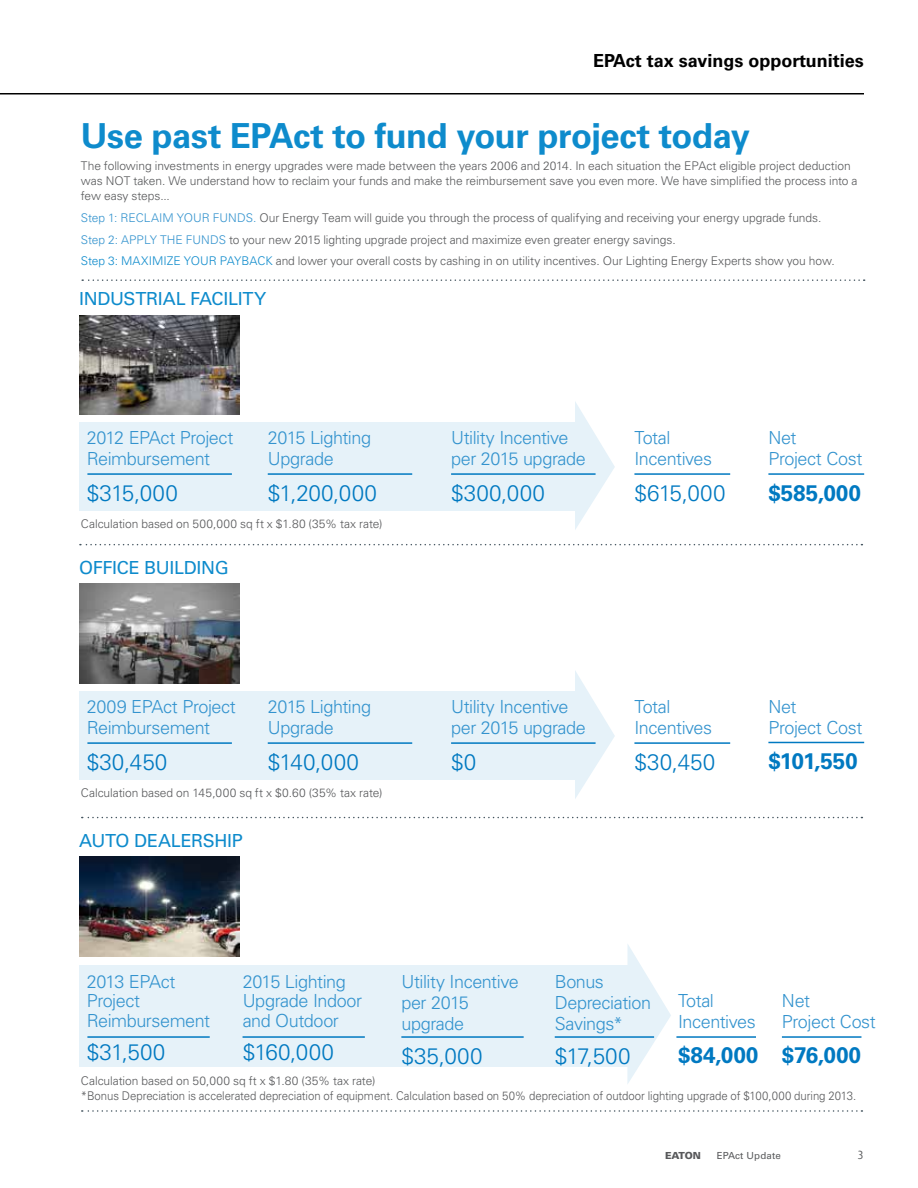
<style>
.page{position:relative;width:918px;height:1188px;background:#fff}
.page>*{position:absolute;margin:0;border:0;box-sizing:border-box;transform-origin:0 0}
.t1{font:700 34.5px "Univers LT Std";letter-spacing:-.015em;color:#0e8bcc}
.t2{font:300 22.5px "Univers LT Std";letter-spacing:.005em;color:#0079c1}
.t3{font:700 22.5px "Univers LT Std";color:#0079c1}
.t4{font:300 18px/21px "Univers LT Std";letter-spacing:-.025em;color:#3393ce}
.t5{font:18px "Univers LT Std";letter-spacing:-.02em;color:#0e8bcc}
.t6{font:700 18px "Univers LT Std";color:#000}
.t7{font:300 12px/15px "Univers LT Std";letter-spacing:-.005em;color:#58595b}
.t8{font:12px "Eaton";color:#58595b}
.t9{font:9.75px "Univers LT Std";letter-spacing:.015em;color:#58595b}
.t10{font:900 9.75px "Univers LT Std";letter-spacing:-.02em;color:#58595b}
.s1{color:#3393ce}
.s2{color:#0e8bcc}
</style>
<div class="page">
<div style="left:79px;top:692px;width:501px;height:88px;background:#e6f2f9"></div>
<svg style="left:575px;top:671px;width:40px;height:128px"></svg>
<div style="left:79px;top:965px;width:555px;height:102px;background:#e6f2f9"></div>
<svg style="left:627px;top:944px;width:44px;height:140px"></svg>
<div style="left:79px;top:423px;width:501px;height:88px;background:#e6f2f9"></div>
<svg style="left:575px;top:402px;width:40px;height:128px"></svg>
<img style="left:80px;top:315px;width:159px;height:99px">
<img style="left:80px;top:584px;width:159px;height:99px">
<img style="left:80px;top:857px;width:159px;height:99px">
<svg style="left:82px;top:817px;width:780px;height:1px"></svg>
<svg style="left:82px;top:1110px;width:780px;height:2px"></svg>
<svg style="left:82px;top:279px;width:783px;height:2px"></svg>
<svg style="left:80px;top:544px;width:782px;height:1px"></svg>
<hr style="left:87px;top:473px;width:145px;height:2px;background:#0079c1">
<hr style="left:87px;top:742px;width:145px;height:2px;background:#0079c1">
<hr style="left:87px;top:1036px;width:123px;height:2px;background:#0079c1">
<hr style="left:268px;top:473px;width:144px;height:2px;background:#0079c1">
<hr style="left:268px;top:742px;width:144px;height:2px;background:#0079c1">
<hr style="left:243px;top:1036px;width:122px;height:2px;background:#0079c1">
<hr style="left:451px;top:473px;width:145px;height:2px;background:#0079c1">
<hr style="left:451px;top:742px;width:145px;height:2px;background:#0079c1">
<hr style="left:401px;top:1036px;width:123px;height:2px;background:#0079c1">
<hr style="left:634px;top:473px;width:96px;height:2px;background:#0079c1">
<hr style="left:768px;top:473px;width:96px;height:2px;background:#0079c1">
<hr style="left:768px;top:742px;width:96px;height:1px;background:#0079c1">
<hr style="left:634px;top:742px;width:96px;height:2px;background:#0079c1">
<hr style="left:676px;top:1036px;width:80px;height:2px;background:#0079c1">
<hr style="left:782px;top:1036px;width:79px;height:2px;background:#0079c1">
<hr style="left:555px;top:1036px;width:99px;height:2px;background:#0079c1">
<hr style="left:0;top:93px;width:864px;height:1px;background:#000">
<h3 class="t6" style="left:593px;top:50px;width:272px">EPAct tax savings opportunities</h3>
<h1 class="t1" style="left:81px;top:116px;width:671px">Use past EPAct to fund your project today</h1>
<p class="t7" style="left:81px;top:158px;width:778px">The following investments in energy upgrades were made between the years 2006 and 2014. In each situation the EPAct eligible project deduction was NOT taken. We understand how to reclaim your funds and make the reimbursement save you even more. We have simplified the process into a few easy steps...</p>
<p class="t7" style="left:81px;top:207px;width:755px;line-height:21.8px"><span class="s1">Step 1: RECLAIM YOUR FUNDS.</span> Our Energy Team will guide you through the process of qualifying and receiving your energy upgrade funds.<br><span class="s1">Step 2: APPLY THE FUNDS</span> to your new 2015 lighting upgrade project and maximize even greater energy savings.<br><span class="s2">Step 3: MAXIMIZE YOUR PAYBACK</span> and lower your overall costs by cashing in on utility incentives. Our Lighting Energy Experts show you how.</p>
<h3 class="t5" style="left:79px;top:288px;width:188px">INDUSTRIAL FACILITY</h3>
<h3 class="t4" style="left:87px;top:427px;width:148px">2012 EPAct Project<br>Reimbursement</h3>
<h2 class="t2" style="left:87px;top:479px;width:93px">$315,000</h2>
<h3 class="t4" style="left:268px;top:427px;width:105px">2015 Lighting<br>Upgrade</h3>
<h2 class="t2" style="left:268px;top:479px;width:111px">$1,200,000</h2>
<p class="t7" style="left:81px;top:517px;width:303px">Calculation based on 500,000 sq ft x $1.80 (35% tax rate)</p>
<h3 class="t5" style="left:79px;top:557px;width:151px">OFFICE BUILDING</h3>
<h3 class="t4" style="left:87px;top:696px;width:151px">2009 EPAct Project<br>Reimbursement</h3>
<h2 class="t2" style="left:87px;top:748px;width:82px">$30,450</h2>
<h3 class="t4" style="left:268px;top:696px;width:105px">2015 Lighting<br>Upgrade</h3>
<h2 class="t2" style="left:268px;top:748px;width:93px">$140,000</h2>
<p class="t7" style="left:81px;top:785px;width:303px">Calculation based on 145,000 sq ft x $0.60 (35% tax rate)</p>
<h3 class="t5" style="left:79px;top:830px;width:165px">AUTO DEALERSHIP</h3>
<h3 class="t4" style="left:451px;top:427px;width:136px">Utility Incentive per 2015 upgrade</h3>
<h2 class="t2" style="left:451px;top:479px;width:95px">$300,000</h2>
<h3 class="t4" style="left:634px;top:427px;width:79px">Total<br>Incentives</h3>
<h2 class="t2" style="left:634px;top:479px;width:93px">$615,000</h2>
<h3 class="t4" style="left:768px;top:427px;width:95px">Net<br>Project Cost</h3>
<h2 class="t3" style="left:768px;top:479px;width:94px">$585,000</h2>
<h3 class="t4" style="left:451px;top:696px;width:136px">Utility Incentive per 2015 upgrade</h3>
<h2 class="t2" style="left:451px;top:748px;width:27px">$0</h2>
<h3 class="t4" style="left:634px;top:696px;width:79px">Total<br>Incentives</h3>
<h2 class="t2" style="left:634px;top:748px;width:82px">$30,450</h2>
<h3 class="t4" style="left:768px;top:696px;width:95px">Net<br>Project Cost</h3>
<h2 class="t3" style="left:768px;top:748px;width:91px">$101,550</h2>
<h3 class="t4" style="left:87px;top:972px;width:125px;line-height:19.5px">2013 EPAct<br>Project<br>Reimbursement</h3>
<h2 class="t2" style="left:87px;top:1038px;width:80px">$31,500</h2>
<h3 class="t4" style="left:243px;top:972px;width:121px;line-height:19.5px">2015 Lighting<br>Upgrade Indoor and Outdoor</h3>
<h2 class="t2" style="left:243px;top:1038px;width:93px">$160,000</h2>
<h3 class="t4" style="left:401px;top:971px;width:119px">Utility Incentive per 2015 upgrade</h3>
<h2 class="t2" style="left:401px;top:1043px;width:83px">$35,000</h2>
<h3 class="t4" style="left:555px;top:971px;width:98px">Bonus<br>Depreciation<br>Savings*</h3>
<h2 class="t2" style="left:555px;top:1043px;width:77px">$17,500</h2>
<h3 class="t4" style="left:678px;top:990px;width:79px">Total<br>Incentives</h3>
<h2 class="t3" style="left:678px;top:1042px;width:82px">$84,000</h2>
<h3 class="t4" style="left:782px;top:990px;width:95px">Net<br>Project Cost</h3>
<h2 class="t3" style="left:782px;top:1042px;width:81px">$76,000</h2>
<p class="t7" style="left:81px;top:1073px;width:777px">Calculation based on 50,000 sq ft x $1.80 (35% tax rate)<br>*Bonus Depreciation is accelerated depreciation of equipment. Calculation based on 50% depreciation of outdoor lighting upgrade of $100,000 during 2013.</p>
<p class="t10" style="left:665px;top:1149px;width:37px">EATON</p>
<p class="t9" style="left:717px;top:1150px;width:66px">EPAct Update</p>
<p class="t8" style="left:857px;top:1147px;width:8px">3</p>
</div>
